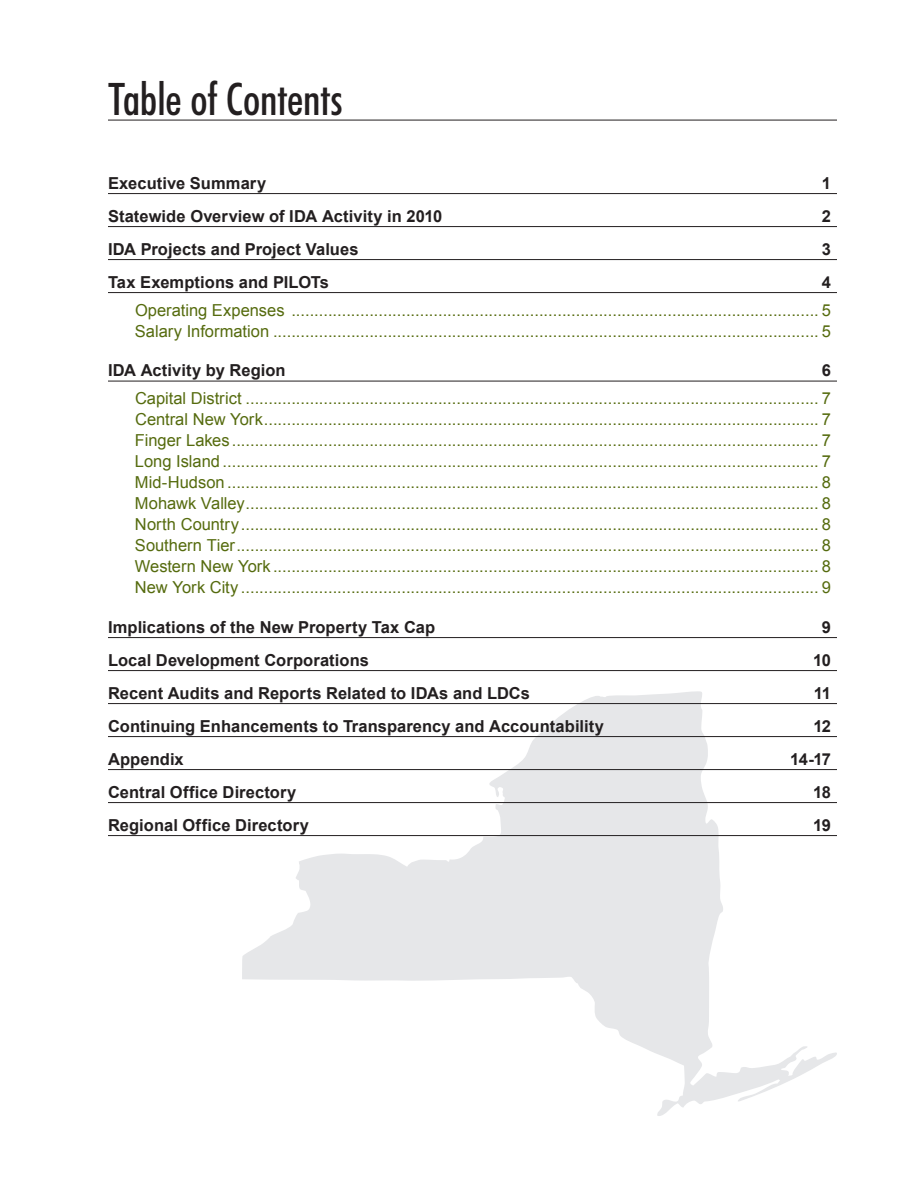
<style>
.page{position:relative;width:918px;height:1188px;background:#fff}
.page>*{position:absolute;margin:0;border:0;box-sizing:border-box;transform-origin:0 0}
.AnnRep_Body_Text{font:500 condensed 45px "Futura BT";letter-spacing:-.01em;color:#231f20}
.AnnRep_Body_Text-2{font:16.5px/21px "Arial";color:#556b0e}
.AnnRep_Body_Text-3{font:700 16.5px "Arial";letter-spacing:.005em;color:#231f20}
</style>
<div class="page">
<svg style="left:242px;top:691px;width:595px;height:425px"></svg>
<hr style="left:108px;top:120px;width:729px;height:1px;background:#231f20">
<hr style="left:108px;top:193px;width:729px;height:1px;background:#231f20">
<hr style="left:108px;top:226px;width:729px;height:1px;background:#231f20">
<hr style="left:108px;top:259px;width:729px;height:1px;background:#231f20">
<hr style="left:108px;top:292px;width:729px;height:1px;background:#231f20">
<hr style="left:108px;top:381px;width:729px;height:1px;background:#231f20">
<hr style="left:108px;top:637px;width:729px;height:1px;background:#231f20">
<hr style="left:108px;top:670px;width:729px;height:1px;background:#231f20">
<hr style="left:108px;top:703px;width:729px;height:1px;background:#231f20">
<hr style="left:108px;top:736px;width:729px;height:1px;background:#231f20">
<hr style="left:108px;top:769px;width:729px;height:1px;background:#231f20">
<hr style="left:108px;top:802px;width:729px;height:1px;background:#231f20">
<hr style="left:108px;top:835px;width:729px;height:1px;background:#231f20">
<p class="AnnRep_Body_Text" style="left:108px;top:72px;width:236px">Table of Contents</p>
<p class="AnnRep_Body_Text-3" style="left:108px;top:172px;width:160px">Executive Summary</p>
<p class="AnnRep_Body_Text-3" style="left:822px;top:172px;width:11px">1</p>
<p class="AnnRep_Body_Text-3" style="left:108px;top:205px;width:336px">Statewide Overview of IDA Activity in 2010</p>
<p class="AnnRep_Body_Text-3" style="left:822px;top:205px;width:11px">2</p>
<p class="AnnRep_Body_Text-3" style="left:108px;top:238px;width:252px">IDA Projects and Project Values</p>
<p class="AnnRep_Body_Text-3" style="left:822px;top:238px;width:11px">3</p>
<p class="AnnRep_Body_Text-3" style="left:108px;top:271px;width:223px">Tax Exemptions and PILOTs</p>
<p class="AnnRep_Body_Text-3" style="left:822px;top:271px;width:11px">4</p>
<p class="AnnRep_Body_Text-2" style="left:135px;top:300px;width:698px">Operating Expenses ................................................................................................................... 5<br>Salary Information ....................................................................................................................... 5</p>
<p class="AnnRep_Body_Text-3" style="left:108px;top:360px;width:179px">IDA Activity by Region</p>
<p class="AnnRep_Body_Text-3" style="left:822px;top:360px;width:11px">6</p>
<p class="AnnRep_Body_Text-2" style="left:135px;top:388px;width:698px;text-align:justify">Capital District ............................................................................................................................. 7<br>Central New York......................................................................................................................... 7<br>Finger Lakes................................................................................................................................ 7<br>Long Island .................................................................................................................................. 7<br>Mid-Hudson ................................................................................................................................. 8<br>Mohawk Valley............................................................................................................................. 8<br>North Country.............................................................................................................................. 8<br>Southern Tier............................................................................................................................... 8<br>Western New York ....................................................................................................................... 8<br>New York City .............................................................................................................................. 9</p>
<p class="AnnRep_Body_Text-3" style="left:108px;top:616px;width:329px">Implications of the New Property Tax Cap</p>
<p class="AnnRep_Body_Text-3" style="left:822px;top:616px;width:11px">9</p>
<p class="AnnRep_Body_Text-3" style="left:108px;top:649px;width:263px">Local Development Corporations</p>
<p class="AnnRep_Body_Text-3" style="left:813px;top:649px;width:19px">10</p>
<p class="AnnRep_Body_Text-3" style="left:108px;top:682px;width:423px">Recent Audits and Reports Related to IDAs and LDCs</p>
<p class="AnnRep_Body_Text-3" style="left:814px;top:682px;width:19px">11</p>
<p class="AnnRep_Body_Text-3" style="left:108px;top:715px;width:498px">Continuing Enhancements to Transparency and Accountability</p>
<p class="AnnRep_Body_Text-3" style="left:813px;top:715px;width:19px">12</p>
<p class="AnnRep_Body_Text-3" style="left:108px;top:748px;width:77px">Appendix</p>
<p class="AnnRep_Body_Text-3" style="left:790px;top:748px;width:42px">14-17</p>
<p class="AnnRep_Body_Text-3" style="left:108px;top:781px;width:190px">Central Office Directory</p>
<p class="AnnRep_Body_Text-3" style="left:813px;top:781px;width:19px">18</p>
<p class="AnnRep_Body_Text-3" style="left:108px;top:814px;width:203px">Regional Office Directory</p>
<p class="AnnRep_Body_Text-3" style="left:813px;top:814px;width:19px">19</p>
</div>
